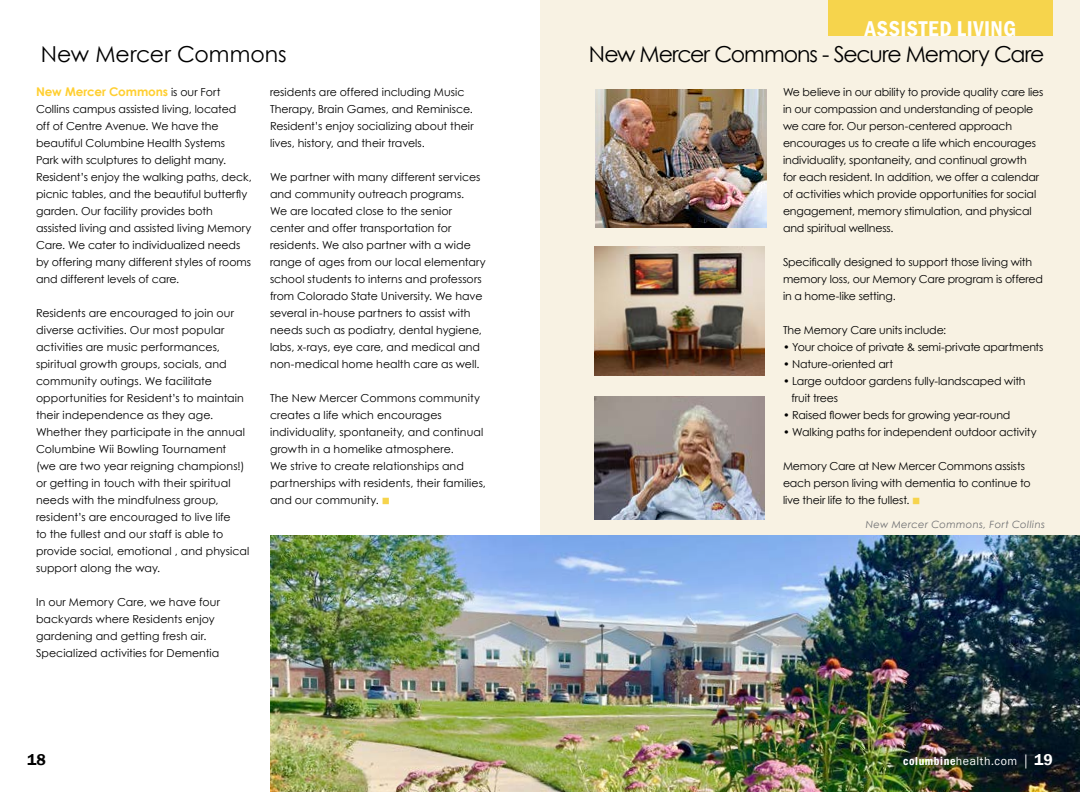
<style>
.page{position:relative;width:1080px;height:792px;background:#fff}
.page>*{position:absolute;margin:0;border:0;box-sizing:border-box;transform-origin:0 0}
.t1{font:22px "Century Gothic";letter-spacing:-.04em;color:#000}
.t2{font:22px "Century Gothic";color:#000}
.t3{font:600 condensed 22px "Franklin Gothic";letter-spacing:.03em;color:#fff}
.t4{font:600 16px "Franklin Gothic";color:#000}
.t5{font:700 12px "Century Gothic";letter-spacing:-.005em;color:#ffcf31}
.t6{font:12px "Franklin Gothic";letter-spacing:.045em;color:#fff}
.t7{font:11px/17px "Century Gothic";color:#000}
.t8{font:11px "Century Gothic";letter-spacing:-.02em;color:#000}
.t9{font:italic 10px "Century Gothic";letter-spacing:.035em;color:#6d6e71}
.s1{color:#f6d44c}
.s2{font-weight:400;font-size:11px;color:#000}
.s3{font-weight:600;font-stretch:condensed}
.s4{font-family:"Minion Pro";font-size:14px}
.s5{font-weight:600;font-size:16px}
</style>
<div class="page">
<div style="left:540px;top:0;width:540px;height:540px;background:#f8f2e3"></div>
<img style="left:595px;top:90px;width:172px;height:138px">
<img style="left:594px;top:396px;width:171px;height:123px">
<img style="left:270px;top:535px;width:810px;height:257px">
<img style="left:594px;top:247px;width:171px;height:128px">
<div style="left:828px;top:0;width:225px;height:36px;background:#f6d44c"></div>
<h1 class="t3" style="left:865px;top:14px;width:153px">ASSISTED LIVING</h1>
<h1 class="t2" style="left:41px;top:39px;width:247px">New Mercer Commons</h1>
<h1 class="t1" style="left:589px;top:39px;width:457px">New Mercer Commons - Secure Memory Care</h1>
<p class="t7" style="left:783px;top:83px;width:262px">We believe in our ability to provide quality care lies in our compassion and understanding of people we care for. Our person-centered approach encourages us to create a life which encourages individuality, spontaneity, and continual growth<br>for each resident. In addition, we offer a calendar of activities which provide opportunities for social engagement, memory stimulation, and physical and spiritual wellness.</p>
<p class="t7" style="left:783px;top:253px;width:262px">Specifically designed to support those living with memory loss, our Memory Care program is offered in a home-like setting.</p>
<p class="t7" style="left:783px;top:321px;width:165px">The Memory Care units include:</p>
<p class="t8" style="left:783px;top:339px;width:262px">• Your choice of private &amp; semi-private apartments</p>
<p class="t7" style="left:783px;top:355px;width:112px">• Nature-oriented art</p>
<p class="t7" style="left:791px;top:372px;width:236px;text-indent:-8px">• Large outdoor gardens fully-landscaped with fruit trees</p>
<p class="t7" style="left:783px;top:406px;width:229px">• Raised flower beds for growing year-round</p>
<p class="t7" style="left:783px;top:423px;width:255px">• Walking paths for independent outdoor activity</p>
<p class="t7" style="left:783px;top:457px;width:249px">Memory Care at New Mercer Commons assists each person living with dementia to continue to live their life to the fullest. <span class="s1">■</span></p>
<p class="t9" style="left:866px;top:517px;width:181px">New Mercer Commons, Fort Collins</p>
<p class="t5" style="left:36px;top:83px;width:186px">New Mercer Commons <span class="s2">is our Fort</span></p>
<p class="t7" style="left:36px;top:100px;width:217px">Collins campus assisted living, located off of Centre Avenue. We have the beautiful Columbine Health Systems<br>Park with sculptures to delight many.<br>Resident’s enjoy the walking paths, deck, picnic tables, and the beautiful butterfly garden. Our facility provides both assisted living and assisted living Memory Care. We cater to individualized needs by offering many different styles of rooms and different levels of care.</p>
<p class="t7" style="left:36px;top:304px;width:215px">Residents are encouraged to join our diverse activities. Our most popular activities are music performances, spiritual growth groups, socials, and community outings. We facilitate opportunities for Resident’s to maintain their independence as they age.<br>Whether they participate in the annual Columbine Wii Bowling Tournament<br>(we are two year reigning champions!) or getting in touch with their spiritual needs with the mindfulness group, resident’s are encouraged to live life<br>to the fullest and our staff is able to provide social, emotional , and physical support along the way.</p>
<p class="t7" style="left:36px;top:593px;width:186px">In our Memory Care, we have four backyards where Residents enjoy gardening and getting fresh air.<br>Specialized activities for Dementia</p>
<p class="t7" style="left:270px;top:83px;width:205px">residents are offered including Music Therapy, Brain Games, and Reminisce.<br>Resident’s enjoy socializing about their lives, history, and their travels.</p>
<p class="t7" style="left:270px;top:168px;width:217px">We partner with many different services and community outreach programs.<br>We are located close to the senior center and offer transportation for residents. We also partner with a wide range of ages from our local elementary school students to interns and professors from Colorado State University. We have several in-house partners to assist with needs such as podiatry, dental hygiene, labs, x-rays, eye care, and medical and non-medical home health care as well.</p>
<p class="t7" style="left:270px;top:389px;width:217px">The New Mercer Commons community creates a life which encourages individuality, spontaneity, and continual growth in a homelike atmosphere.<br>We strive to create relationships and partnerships with residents, their families, and our community. <span class="s1">■</span></p>
<h2 class="t4" style="left:27px;top:750px;width:20px">18</h2>
<p class="t6" style="left:903px;top:754px;width:151px"><span class="s3">columbine</span>health.com <span class="s4">|</span> <span class="s5">19</span></p>
</div>
